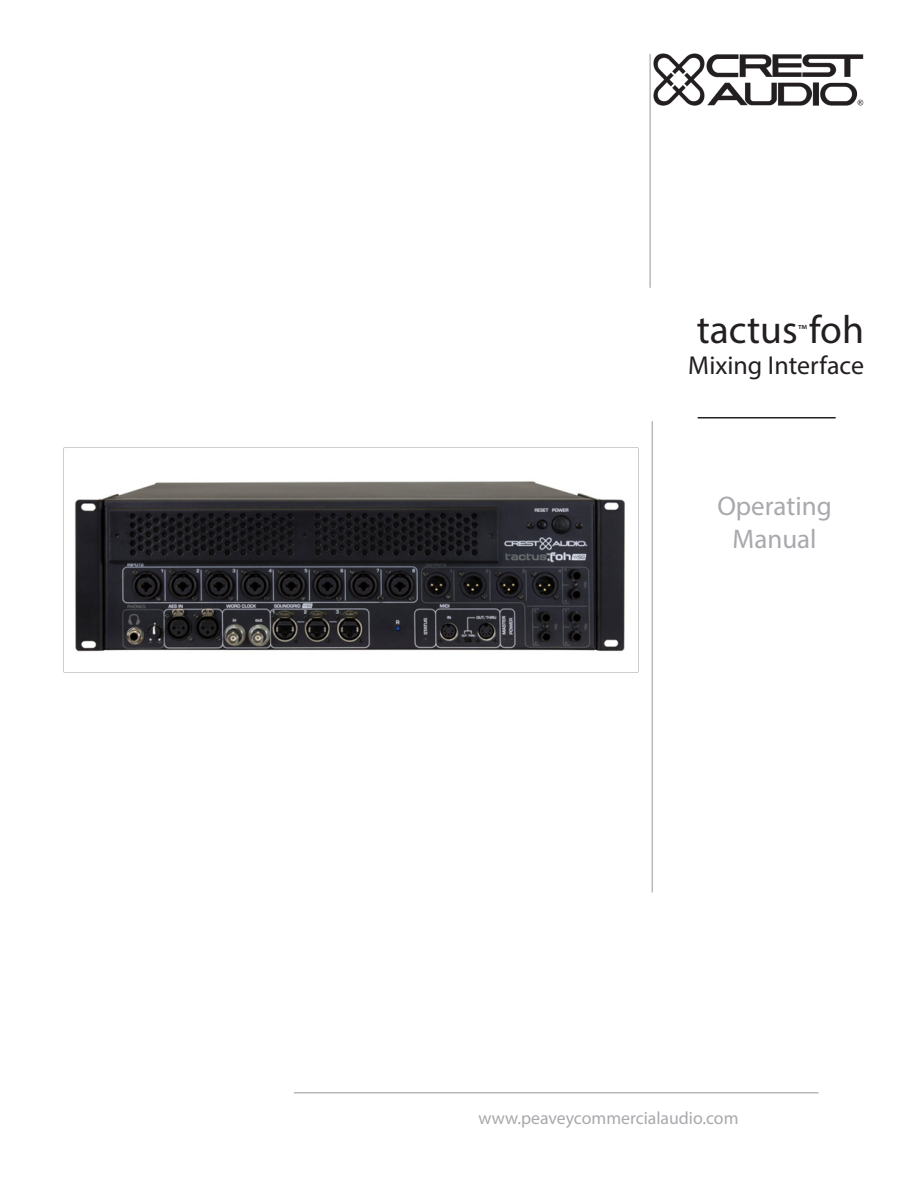
<style>
.page{position:relative;width:918px;height:1188px;background:#fff}
.page>*{position:absolute;margin:0;border:0;box-sizing:border-box;transform-origin:0 0}
.t1{font:39.6px "Myriad Pro";color:#231f20}
.t2{font:27px "Myriad Pro";color:#a8a9ad}
.t3{font:25.95px "Myriad Pro";color:#231f20}
.t4{font:17.7px "Myriad Pro";color:#a8a9ad}
.t5{font:14.85px "Myriad Pro";color:#231f20}
</style>
<div class="page">
<img style="left:653px;top:54px;width:211px;height:52px">
<hr style="left:698px;top:417px;width:138px;height:1px;background:#231f20">
<hr style="left:649px;top:54px;width:2px;height:234px;background:#b8b9bc">
<hr style="left:652px;top:421px;width:1px;height:471px;background:#b8b9bc">
<hr style="left:294px;top:1092px;width:525px;height:2px;background:#b8b9bc">
<img style="left:74px;top:448px;width:565px;height:224px">
<p class="t1" style="left:697px;top:306px;width:169px">tactus foh</p>
<p class="t5" style="left:798px;top:321px;width:11px">™</p>
<p class="t3" style="left:688px;top:350px;width:177px">Mixing Interface</p>
<p class="t2" style="left:717px;top:490px;width:116px">Operating</p>
<p class="t2" style="left:732px;top:522px;width:86px">Manual</p>
<p class="t4" style="left:478px;top:1107px;width:262px">www.peaveycommercialaudio.com</p>
</div>
